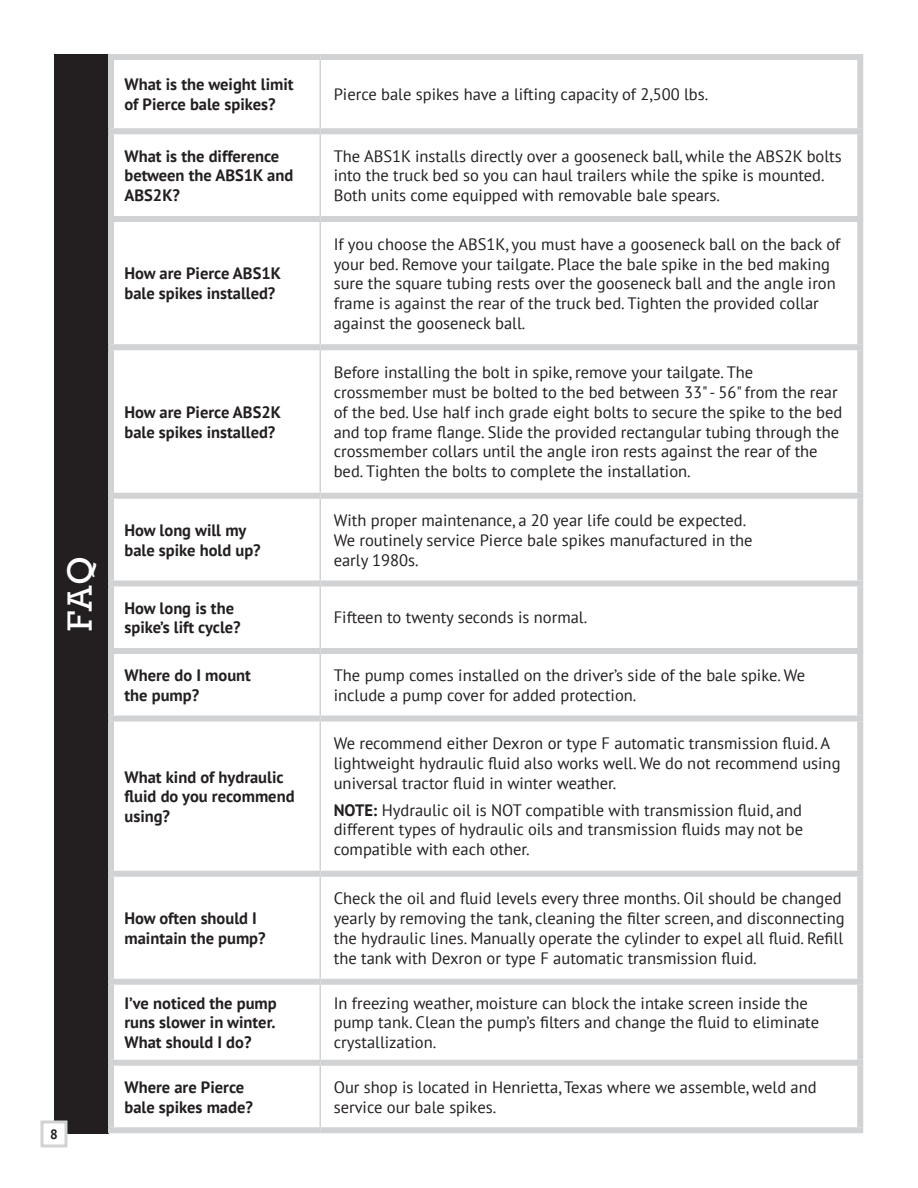
<style>
.page{position:relative;width:918px;height:1188px;background:#fff}
.page>*{position:absolute;margin:0;border:0;box-sizing:border-box;transform-origin:0 0}
.t1{font:36px "Rockwell";color:#fff}
.t2{font:16.5px/19.8px "PT Sans";color:#231f20}
.t3{font:700 16.5px/19.8px "PT Sans";color:#231f20}
.t4{font:700 13.5px "PT Sans";color:#231f20}
.s1{font-weight:700}
</style>
<div class="page">
<div style="left:54px;top:54px;width:54px;height:1079px;background:#231f20"></div>
<div style="left:108px;top:60px;width:6px;height:68px;background:#d1d2d4"></div>
<div style="left:108px;top:350px;width:6px;height:143px;background:#d1d2d4"></div>
<div style="left:857px;top:60px;width:6px;height:68px;background:#d1d2d4"></div>
<div style="left:857px;top:350px;width:6px;height:143px;background:#d1d2d4"></div>
<div style="left:108px;top:134px;width:6px;height:82px;background:#d1d2d4"></div>
<div style="left:108px;top:222px;width:6px;height:122px;background:#d1d2d4"></div>
<div style="left:108px;top:499px;width:6px;height:81px;background:#d1d2d4"></div>
<div style="left:108px;top:586px;width:6px;height:62px;background:#d1d2d4"></div>
<div style="left:108px;top:654px;width:6px;height:61px;background:#d1d2d4"></div>
<div style="left:108px;top:721px;width:6px;height:150px;background:#d1d2d4"></div>
<div style="left:108px;top:877px;width:6px;height:102px;background:#d1d2d4"></div>
<div style="left:108px;top:985px;width:6px;height:75px;background:#d1d2d4"></div>
<div style="left:108px;top:1066px;width:6px;height:61px;background:#d1d2d4"></div>
<div style="left:857px;top:134px;width:6px;height:82px;background:#d1d2d4"></div>
<div style="left:857px;top:222px;width:6px;height:122px;background:#d1d2d4"></div>
<div style="left:857px;top:499px;width:6px;height:81px;background:#d1d2d4"></div>
<div style="left:857px;top:586px;width:6px;height:62px;background:#d1d2d4"></div>
<div style="left:857px;top:654px;width:6px;height:61px;background:#d1d2d4"></div>
<div style="left:857px;top:721px;width:6px;height:150px;background:#d1d2d4"></div>
<div style="left:857px;top:877px;width:6px;height:102px;background:#d1d2d4"></div>
<div style="left:857px;top:985px;width:6px;height:75px;background:#d1d2d4"></div>
<div style="left:857px;top:1066px;width:6px;height:61px;background:#d1d2d4"></div>
<hr style="left:320px;top:60px;width:1px;height:68px;background:#d1d2d4">
<hr style="left:320px;top:350px;width:1px;height:143px;background:#d1d2d4">
<hr style="left:320px;top:134px;width:1px;height:82px;background:#d1d2d4">
<hr style="left:320px;top:222px;width:1px;height:122px;background:#d1d2d4">
<hr style="left:320px;top:499px;width:1px;height:81px;background:#d1d2d4">
<hr style="left:320px;top:586px;width:1px;height:62px;background:#d1d2d4">
<hr style="left:320px;top:654px;width:1px;height:61px;background:#d1d2d4">
<hr style="left:320px;top:721px;width:1px;height:150px;background:#d1d2d4">
<hr style="left:320px;top:877px;width:1px;height:102px;background:#d1d2d4">
<hr style="left:320px;top:985px;width:1px;height:75px;background:#d1d2d4">
<hr style="left:320px;top:1066px;width:1px;height:61px;background:#d1d2d4">
<div style="left:108px;top:128px;width:212px;height:6px;background:#d1d2d4"></div>
<div style="left:108px;top:216px;width:212px;height:6px;background:#d1d2d4"></div>
<div style="left:108px;top:493px;width:212px;height:6px;background:#d1d2d4"></div>
<div style="left:108px;top:580px;width:212px;height:6px;background:#d1d2d4"></div>
<div style="left:108px;top:648px;width:212px;height:6px;background:#d1d2d4"></div>
<div style="left:108px;top:715px;width:212px;height:6px;background:#d1d2d4"></div>
<div style="left:108px;top:871px;width:212px;height:6px;background:#d1d2d4"></div>
<div style="left:108px;top:979px;width:212px;height:6px;background:#d1d2d4"></div>
<div style="left:108px;top:1060px;width:212px;height:6px;background:#d1d2d4"></div>
<div style="left:108px;top:1127px;width:212px;height:6px;background:#d1d2d4"></div>
<div style="left:320px;top:128px;width:543px;height:6px;background:#d1d2d4"></div>
<div style="left:320px;top:493px;width:543px;height:6px;background:#d1d2d4"></div>
<div style="left:320px;top:216px;width:543px;height:6px;background:#d1d2d4"></div>
<div style="left:320px;top:580px;width:543px;height:6px;background:#d1d2d4"></div>
<div style="left:320px;top:648px;width:543px;height:6px;background:#d1d2d4"></div>
<div style="left:320px;top:715px;width:543px;height:6px;background:#d1d2d4"></div>
<div style="left:320px;top:871px;width:543px;height:6px;background:#d1d2d4"></div>
<div style="left:320px;top:979px;width:543px;height:6px;background:#d1d2d4"></div>
<div style="left:320px;top:1060px;width:543px;height:6px;background:#d1d2d4"></div>
<div style="left:320px;top:1127px;width:543px;height:6px;background:#d1d2d4"></div>
<div style="left:108px;top:54px;width:212px;height:6px;background:#d1d2d4"></div>
<div style="left:320px;top:54px;width:543px;height:6px;background:#d1d2d4"></div>
<div style="left:108px;top:344px;width:212px;height:6px;background:#d1d2d4"></div>
<div style="left:320px;top:344px;width:543px;height:6px;background:#d1d2d4"></div>
<svg style="left:40px;top:1120px;width:29px;height:28px"></svg>
<h1 class="t1" style="left:67px;top:631px;width:76px;rotate:-90deg">FAQ</h1>
<p class="t4" style="left:50px;top:1129px;width:9px">8</p>
<p class="t3" style="left:124px;top:76px;width:171px">What is the weight limit of Pierce bale spikes?</p>
<p class="t2" style="left:334px;top:86px;width:376px">Pierce bale spikes have a lifting capacity of 2,500 lbs.</p>
<p class="t3" style="left:124px;top:147px;width:170px">What is the difference between the ABS1K and<br>ABS2K?</p>
<p class="t2" style="left:334px;top:148px;width:510px">The ABS1K installs directly over a gooseneck ball, while the ABS2K bolts into the truck bed so you can haul trailers while the spike is mounted.<br>Both units come equipped with removable bale spears.</p>
<p class="t3" style="left:124px;top:265px;width:158px">How are Pierce ABS1K bale spikes installed?</p>
<p class="t3" style="left:124px;top:404px;width:158px">How are Pierce ABS2K bale spikes installed?</p>
<p class="t2" style="left:334px;top:236px;width:508px">If you choose the ABS1K, you must have a gooseneck ball on the back of your bed. Remove your tailgate. Place the bale spike in the bed making sure the square tubing rests over the gooseneck ball and the angle iron frame is against the rear of the truck bed. Tighten the provided collar against the gooseneck ball.</p>
<p class="t2" style="left:334px;top:364px;width:510px">Before installing the bolt in spike, remove your tailgate. The crossmember must be bolted to the bed between 33" - 56" from the rear of the bed. Use half inch grade eight bolts to secure the spike to the bed and top frame flange. Slide the provided rectangular tubing through the crossmember collars until the angle iron rests against the rear of the bed. Tighten the bolts to complete the installation.</p>
<p class="t3" style="left:124px;top:522px;width:138px">How long will my bale spike hold up?</p>
<p class="t2" style="left:334px;top:512px;width:420px">With proper maintenance, a 20 year life could be expected.<br>We routinely service Pierce bale spikes manufactured in the early 1980s.</p>
<p class="t3" style="left:124px;top:600px;width:118px">How long is the spike’s lift cycle?</p>
<p class="t2" style="left:334px;top:609px;width:255px">Fifteen to twenty seconds is normal.</p>
<p class="t3" style="left:124px;top:667px;width:128px">Where do I mount the pump?</p>
<p class="t2" style="left:334px;top:667px;width:473px">The pump comes installed on the driver’s side of the bale spike. We include a pump cover for added protection.</p>
<p class="t3" style="left:124px;top:768px;width:172px">What kind of hydraulic fluid do you recommend using?</p>
<p class="t3" style="left:124px;top:910px;width:143px">How often should I maintain the pump?</p>
<p class="t2" style="left:334px;top:733px;width:508px">We recommend either Dexron or type F automatic transmission fluid. A lightweight hydraulic fluid also works well. We do not recommend using universal tractor fluid in winter weather.</p>
<p class="t2" style="left:334px;top:800px;width:471px;text-align:justify"><span class="s1">NOTE:</span> Hydraulic oil is NOT compatible with transmission fluid, and different types of hydraulic oils and transmission fluids may not be compatible with each other.</p>
<p class="t2" style="left:334px;top:888px;width:513px">Check the oil and fluid levels every three months. Oil should be changed yearly by removing the tank, cleaning the filter screen, and disconnecting the hydraulic lines. Manually operate the cylinder to expel all fluid. Refill the tank with Dexron or type F automatic transmission fluid.</p>
<p class="t3" style="left:124px;top:995px;width:154px;text-align:justify">I’ve noticed the pump runs slower in winter.<br>What should I do?</p>
<p class="t2" style="left:334px;top:995px;width:487px">In freezing weather, moisture can block the intake screen inside the pump tank. Clean the pump’s filters and change the fluid to eliminate crystallization.</p>
<p class="t3" style="left:124px;top:1079px;width:130px">Where are Pierce bale spikes made?</p>
<p class="t2" style="left:334px;top:1079px;width:484px">Our shop is located in Henrietta, Texas where we assemble, weld and service our bale spikes.</p>
</div>
